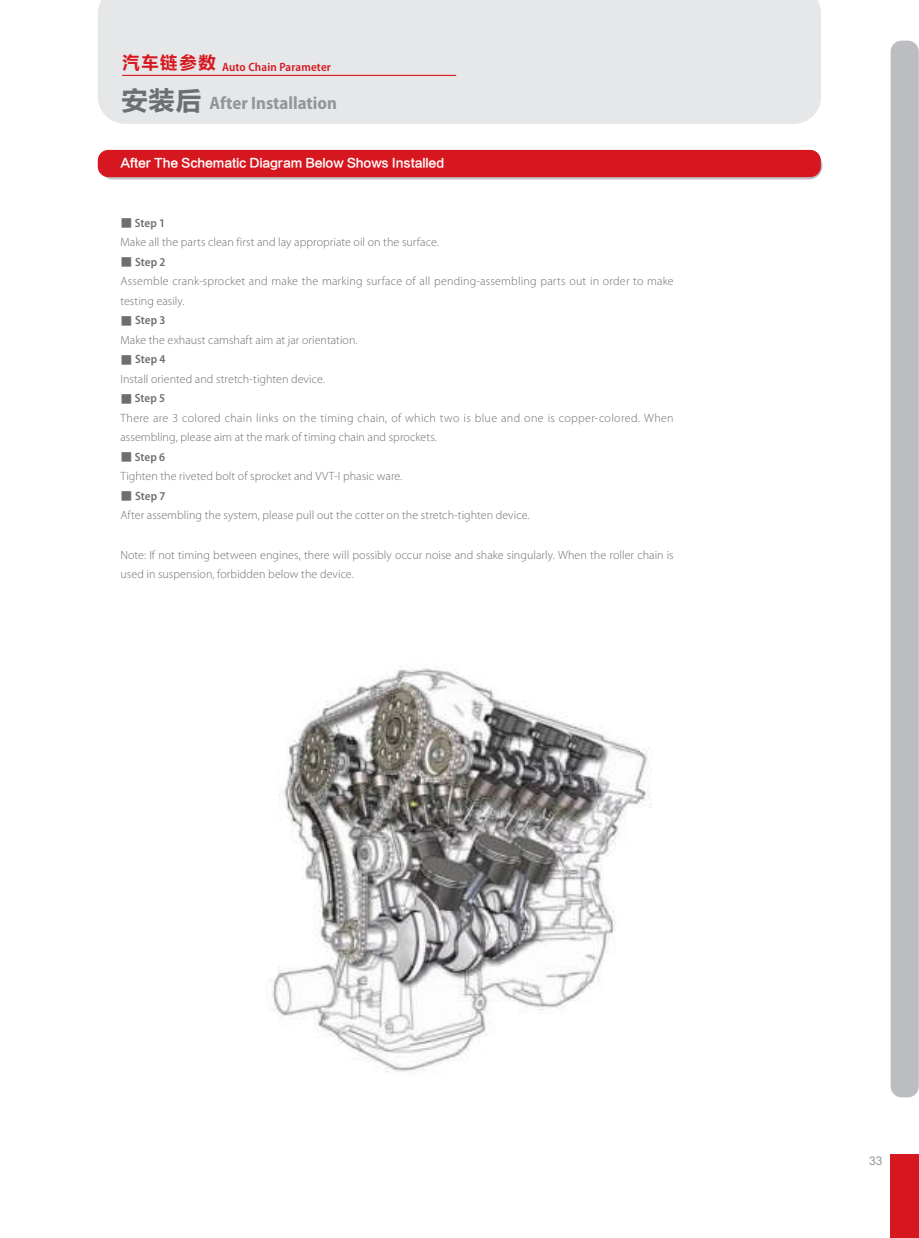
<style>
.page{position:relative;width:919px;height:1238px;background:#fff}
.page>*{position:absolute;margin:0;border:0;box-sizing:border-box;transform-origin:0 0}
.t1{font:700 semi-condensed 18px "Myriad Pro";color:#939598}
.t2{font:300 12px/19.5px "Myriad Pro";letter-spacing:.01em;color:#6d6e71}
.t3{font:12px "FZLTZHK GBK1 0";letter-spacing:-.015em;color:#fff}
.t4{font:600 semi-condensed 12px "Myriad Pro";letter-spacing:.015em;color:#d7171f}
.t5{font:12px "Arial";color:#939598}
.s1{font-family:"FZLTCHK GBK1 0";font-weight:400;font-stretch:normal;font-size:27px;color:#6d6e71}
.s2{font-family:"FZLTZHUNHK GBK1 0";font-weight:400}
.s3{font-weight:600;font-stretch:semi-condensed}
</style>
<div class="page">
<div style="left:98px;top:0;width:723px;height:124px;background:#e6e7e9"></div>
<div style="left:890px;top:41px;width:28px;height:1056px;background:#bcbdc0;border-radius:11px"></div>
<div style="left:890px;top:1154px;width:28px;height:83px;background:#d7171f"></div>
<hr style="left:122px;top:75px;width:334px;height:1px;background:#d7171f">
<img style="left:270px;top:666px;width:381px;height:406px">
<div style="left:99px;top:152px;width:723px;height:27px;background:#bfa8ab;border-radius:14px"></div>
<div style="left:98px;top:150px;width:722px;height:27px;background:#d7171f;border-radius:11px"></div>
<p class="t4" style="left:122px;top:59px;width:210px"><sup>汽车链参数</sup> Auto Chain Parameter</p>
<h1 class="t1" style="left:121px;top:96px;width:217px"><span class="s1">安装后</span> After Installation</h1>
<p class="t3" style="left:120px;top:157px;width:325px">After The Schematic Diagram Below Shows Installed</p>
<p class="t2" style="left:120px;top:214px;width:320px"><span class="s2">■</span> <span class="s3">Step 1<br></span>Make all the parts clean first and lay appropriate oil on the surface.</p>
<p class="t2" style="left:120px;top:253px;width:554px"><span class="s2">■</span> <span class="s3">Step 2<br></span>Assemble crank-sprocket and make the marking surface of all pending-assembling parts out in order to make testing easily.</p>
<p class="t2" style="left:120px;top:311px;width:239px"><span class="s2">■</span> <span class="s3">Step 3<br></span>Make the exhaust camshaft aim at jar orientation.</p>
<p class="t2" style="left:120px;top:350px;width:206px"><span class="s2">■</span> <span class="s3">Step 4<br></span>Install oriented and stretch-tighten device.</p>
<p class="t2" style="left:120px;top:389px;width:554px"><span class="s2">■</span> <span class="s3">Step 5<br></span>There are 3 colored chain links on the timing chain, of which two is blue and one is copper-colored. When assembling, please aim at the mark of timing chain and sprockets.</p>
<p class="t2" style="left:120px;top:448px;width:283px"><span class="s2">■</span> <span class="s3">Step 6<br></span>Tighten the riveted bolt of sprocket and VVT-I phasic ware.</p>
<p class="t2" style="left:120px;top:487px;width:410px"><span class="s2">■</span> <span class="s3">Step 7<br></span>After assembling the system, please pull out the cotter on the stretch-tighten device.</p>
<p class="t2" style="left:120px;top:545px;width:554px">Note: If not timing between engines, there will possibly occur noise and shake singularly. When the roller chain is used in suspension, forbidden below the device.</p>
<p class="t5" style="left:869px;top:1154px;width:15px">33</p>
</div>
